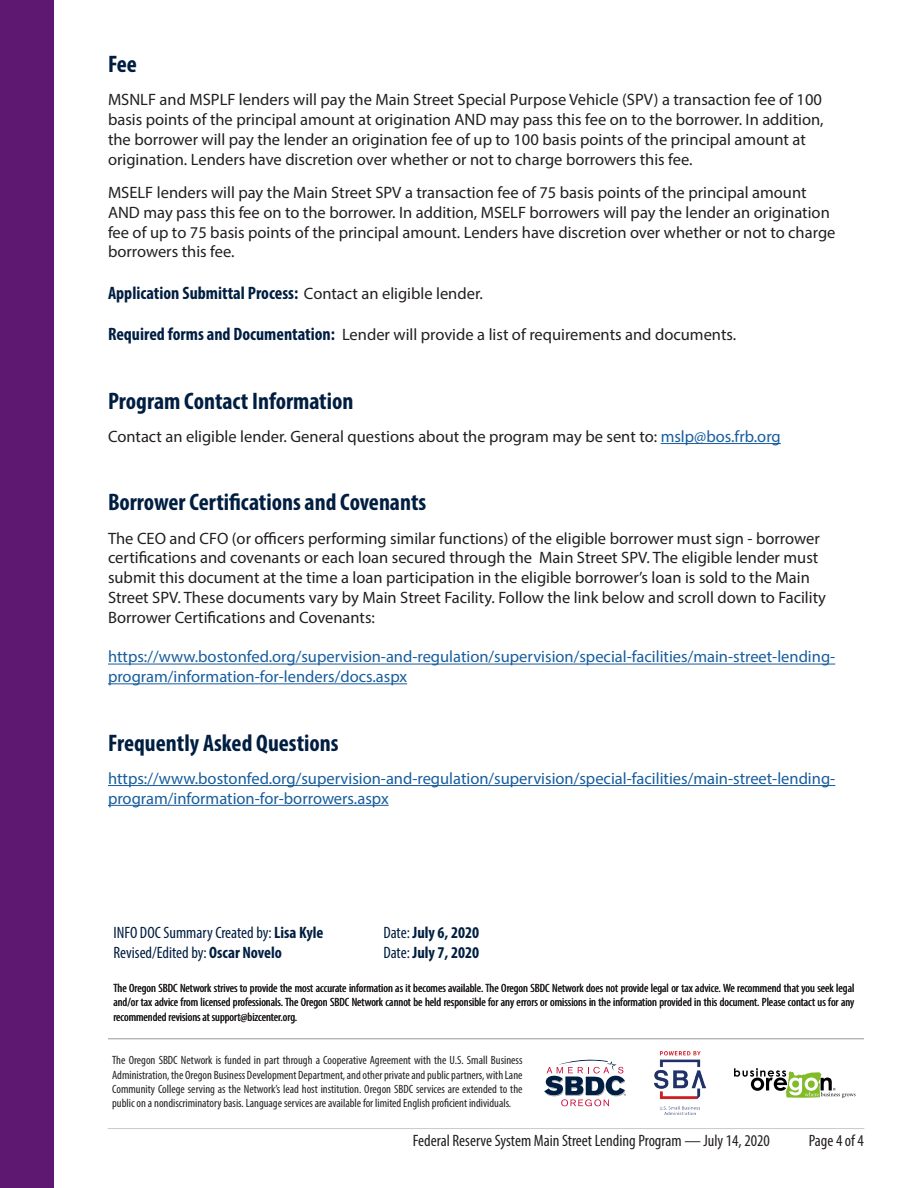
<style>
.page{position:relative;width:918px;height:1188px;background:#fff}
.page>*{position:absolute;margin:0;border:0;box-sizing:border-box;transform-origin:0 0}
.t1{font:700 condensed 24px "Myriad Pro";color:#001e41}
.t2{font:700 condensed 18px "Myriad Pro";color:#001e41}
.t3{font:16.5px/19.8px "Myriad Pro";color:#231f20}
.t4{font:16.5px/19.8px "Myriad Pro";color:#175d9e}
.t5{font:condensed 16.5px "Myriad Pro";color:#231f20}
.t6{font:condensed 16.5px "Myriad Pro";color:#001e41}
.t7{font:700 condensed 16.5px "Myriad Pro";color:#001e41}
.t8{font:condensed 12px/14.4px "Myriad Pro";color:#231f20;text-align:justify}
.s1{font-weight:400;font-stretch:normal;font-size:16.5px;color:#231f20}
.s2{font-weight:700;font-stretch:condensed;font-size:18px;color:#001e41}
.s3{color:#175d9e}
.s4{font-weight:700}
.s5{font-weight:400}
</style>
<div class="page">
<div style="left:0;top:0;width:54px;height:1188px;background:#5f1872"></div>
<hr style="left:108px;top:1128px;width:756px;height:1px;background:#cccacb">
<hr style="left:108px;top:1038px;width:756px;height:1px;background:#99989b">
<svg style="left:544px;top:1060px;width:82px;height:46px"></svg>
<svg style="left:734px;top:1068px;width:121px;height:30px"></svg>
<img style="left:655px;top:1051px;width:50px;height:64px">
<hr style="left:661px;top:443px;width:120px;height:1px;background:#175d9e">
<hr style="left:108px;top:664px;width:727px;height:1px;background:#175d9e">
<hr style="left:108px;top:683px;width:299px;height:1px;background:#175d9e">
<hr style="left:108px;top:785px;width:727px;height:1px;background:#175d9e">
<hr style="left:108px;top:805px;width:281px;height:1px;background:#175d9e">
<p class="t1" style="left:108px;top:49px;width:30px">Fee</p>
<p class="t3" style="left:108px;top:90px;width:717px">MSNLF and MSPLF lenders will pay the Main Street Special Purpose Vehicle (SPV) a transaction fee of 100 basis points of the principal amount at origination AND may pass this fee on to the borrower. In addition, the borrower will pay the lender an origination fee of up to 100 basis points of the principal amount at origination. Lenders have discretion over whether or not to charge borrowers this fee.</p>
<p class="t3" style="left:108px;top:182px;width:729px">MSELF lenders will pay the Main Street SPV a transaction fee of 75 basis points of the principal amount AND may pass this fee on to the borrower. In addition, MSELF borrowers will pay the lender an origination fee of up to 75 basis points of the principal amount. Lenders have discretion over whether or not to charge borrowers this fee.</p>
<p class="t2" style="left:108px;top:282px;width:376px">Application Submittal Process: <span class="s1">Contact an eligible lender.</span></p>
<p class="t3" style="left:108px;top:325px;width:630px"><span class="s2">Required forms and Documentation:</span> Lender will provide a list of requirements and documents.</p>
<p class="t1" style="left:108px;top:386px;width:247px">Program Contact Information</p>
<p class="t3" style="left:108px;top:426px;width:674px">Contact an eligible lender. General questions about the program may be sent to: <span class="s3">mslp@bos.frb.org</span></p>
<p class="t1" style="left:108px;top:487px;width:320px">Borrower Certifications and Covenants</p>
<p class="t3" style="left:108px;top:528px;width:720px">The CEO and CFO (or officers performing similar functions) of the eligible borrower must sign - borrower certifications and covenants or each loan secured through the Main Street SPV. The eligible lender must submit this document at the time a loan participation in the eligible borrower’s loan is sold to the Main Street SPV. These documents vary by Main Street Facility. Follow the link below and scroll down to Facility Borrower Certifications and Covenants:</p>
<p class="t4" style="left:108px;top:647px;width:729px">https://www.bostonfed.org/supervision-and-regulation/supervision/special-facilities/main-street-lending&shy;program/information-for-lenders/docs.aspx</p>
<p class="t1" style="left:108px;top:728px;width:232px">Frequently Asked Questions</p>
<p class="t4" style="left:108px;top:768px;width:729px">https://www.bostonfed.org/supervision-and-regulation/supervision/special-facilities/main-street-lending&shy;program/information-for-borrowers.aspx</p>
<p class="t6" style="left:113px;top:922px;width:212px">INFO DOC Summary Created by: <span class="s4">Lisa Kyle</span></p>
<p class="t7" style="left:383px;top:922px;width:97px"><span class="s5">Date:</span> July 6, 2020</p>
<p class="t6" style="left:113px;top:942px;width:170px">Revised/Edited by: <span class="s4">Oscar Novelo</span></p>
<p class="t7" style="left:383px;top:942px;width:97px"><span class="s5">Date:</span> July 7, 2020</p>
<p class="t8" style="left:113px;top:980px;width:742px">The Oregon SBDC Network strives to provide the most accurate information as it becomes available. The Oregon SBDC Network does not provide legal or tax advice. We recommend that you seek legal and/or tax advice from licensed professionals. The Oregon SBDC Network cannot be held responsible for any errors or omissions in the information provided in this document. Please contact us for any recommended revisions at support@bizcenter.org.</p>
<p class="t8" style="left:112px;top:1053px;width:412px">The Oregon SBDC Network is funded in part through a Cooperative Agreement with the U.S. Small Business Administration, the Oregon Business Development Department, and other private and public partners, with Lane Community College serving as the Network’s lead host institution. Oregon SBDC services are extended to the public on a nondiscriminatory basis. Language services are available for limited English proficient individuals.</p>
<p class="t5" style="left:413px;top:1131px;width:358px">Federal Reserve System Main Street Lending Program — July 14, 2020</p>
<p class="t5" style="left:809px;top:1131px;width:57px">Page 4 of 4</p>
</div>
